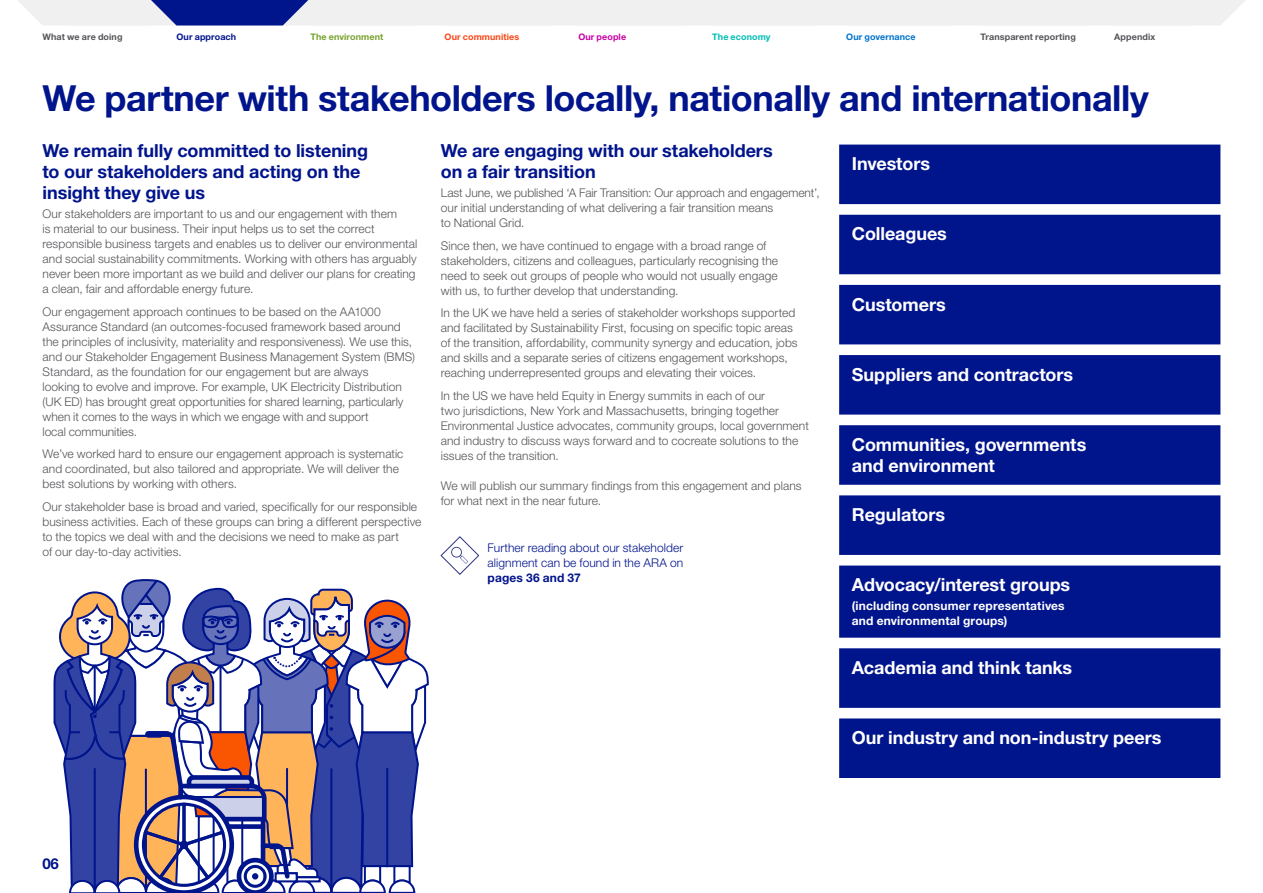
<style>
.page{position:relative;width:1263px;height:893px;background:#fff}
.page>*{position:absolute;margin:0;border:0;box-sizing:border-box;transform-origin:0 0}
.t1{font:700 36px "Helvetica Neue LT Std";letter-spacing:-.01em;color:#00148c}
.t2{font:700 18px/21px "Helvetica Neue LT Std";letter-spacing:-.005em;color:#fff}
.t3{font:700 18px/21px "Helvetica Neue LT Std";letter-spacing:-.005em;color:#00148c}
.t4{font:700 15px "Helvetica Neue LT Std";color:#00148c}
.t5{font:300 12px/15px "Helvetica Neue LT Std";letter-spacing:.005em;color:#55555a}
.t6{font:300 12px/15px "Helvetica Neue LT Std";letter-spacing:.005em;color:#00148c}
.t7{font:700 12px/15px "Helvetica Neue LT Std";letter-spacing:.015em;color:#fff}
.t8{font:700 12px "Helvetica Neue LT Std";letter-spacing:.01em;color:#00148c}
.t9{font:700 9px "Helvetica Neue LT Std";letter-spacing:.01em;color:#55555a}
.t10{font:700 9px "Helvetica Neue LT Std";letter-spacing:.01em;color:#78a22f}
.t11{font:700 9px "Helvetica Neue LT Std";letter-spacing:.01em;color:#fa4616}
.t12{font:700 9px "Helvetica Neue LT Std";letter-spacing:.01em;color:#0073cd}
.t13{font:700 9px "Helvetica Neue LT Std";letter-spacing:.015em;color:#00148c}
.t14{font:700 9px "Helvetica Neue LT Std";letter-spacing:.01em;color:#00beb4}
.t15{font:700 9px "Helvetica Neue LT Std";letter-spacing:.015em;color:#c800a1}
</style>
<div class="page">
<svg style="left:441px;top:536px;width:38px;height:39px"></svg>
<svg style="left:839px;top:145px;width:381px;height:633px;background:#25369c"></svg>
<svg style="left:839px;top:215px;width:381px;height:200px;background:#1b2d98"></svg>
<svg style="left:18px;top:0;width:1227px;height:26px"></svg>
<svg style="left:53px;top:579px;width:376px;height:314px"></svg>
<hr style="left:94px;top:768px;width:2px;height:125px;background:#00148c">
<hr style="left:94px;top:666px;width:2px;height:45px;background:#00148c">
<p class="t9" style="left:43px;top:32px;width:82px">What we are doing</p>
<p class="t13" style="left:176px;top:32px;width:61px">Our approach</p>
<p class="t10" style="left:310px;top:32px;width:74px">The environment</p>
<p class="t11" style="left:445px;top:32px;width:76px">Our communities</p>
<p class="t15" style="left:578px;top:32px;width:49px">Our people</p>
<p class="t14" style="left:712px;top:32px;width:60px">The economy</p>
<p class="t12" style="left:846px;top:32px;width:71px">Our governance</p>
<p class="t9" style="left:980px;top:32px;width:97px">Transparent reporting</p>
<p class="t9" style="left:1114px;top:32px;width:43px">Appendix</p>
<h1 class="t1" style="left:43px;top:76px;width:1108px">We partner with stakeholders locally, nationally and internationally</h1>
<h2 class="t3" style="left:43px;top:140px;width:327px">We remain fully committed to listening to our stakeholders and acting on the insight they give us</h2>
<p class="t5" style="left:43px;top:206px;width:376px">Our stakeholders are important to us and our engagement with them<br>is material to our business. Their input helps us to set the correct responsible business targets and enables us to deliver our environmental and social sustainability commitments. Working with others has arguably never been more important as we build and deliver our plans for creating a clean, fair and affordable energy future.</p>
<p class="t5" style="left:43px;top:304px;width:374px">Our engagement approach continues to be based on the AA1000<br>Assurance Standard (an outcomes-focused framework based around the principles of inclusivity, materiality and responsiveness). We use this, and our Stakeholder Engagement Business Management System (BMS)<br>Standard, as the foundation for our engagement but are always<br>looking to evolve and improve. For example, UK Electricity Distribution (UK ED) has brought great opportunities for shared learning, particularly when it comes to the ways in which we engage with and support<br>local communities.</p>
<p class="t5" style="left:43px;top:446px;width:362px">We’ve worked hard to ensure our engagement approach is systematic and coordinated, but also tailored and appropriate. We will deliver the best solutions by working with others.</p>
<p class="t5" style="left:43px;top:499px;width:380px">Our stakeholder base is broad and varied, specifically for our responsible business activities. Each of these groups can bring a different perspective to the topics we deal with and the decisions we need to make as part<br>of our day-to-day activities.</p>
<h2 class="t3" style="left:441px;top:140px;width:333px">We are engaging with our stakeholders on a fair transition</h2>
<p class="t5" style="left:441px;top:185px;width:380px">Last June, we published ‘A Fair Transition: Our approach and engagement’, our initial understanding of what delivering a fair transition means<br>to National Grid.</p>
<p class="t5" style="left:441px;top:238px;width:339px">Since then, we have continued to engage with a broad range of stakeholders, citizens and colleagues, particularly recognising the need to seek out groups of people who would not usually engage with us, to further develop that understanding.</p>
<p class="t5" style="left:441px;top:305px;width:358px">In the UK we have held a series of stakeholder workshops supported and facilitated by Sustainability First, focusing on specific topic areas of the transition, affordability, community synergy and education, jobs and skills and a separate series of citizens engagement workshops, reaching underrepresented groups and elevating their voices.</p>
<p class="t5" style="left:441px;top:388px;width:370px">In the US we have held Equity in Energy summits in each of our<br>two jurisdictions, New York and Massachusetts, bringing together Environmental Justice advocates, community groups, local government and industry to discuss ways forward and to cocreate solutions to the issues of the transition.</p>
<p class="t5" style="left:441px;top:478px;width:362px">We will publish our summary findings from this engagement and plans for what next in the near future.</p>
<p class="t6" style="left:488px;top:540px;width:197px">Further reading about our stakeholder alignment can be found in the ARA on</p>
<p class="t8" style="left:488px;top:571px;width:95px">pages 36 and 37</p>
<h2 class="t2" style="left:852px;top:153px;width:80px">Investors</h2>
<h2 class="t2" style="left:852px;top:223px;width:97px">Colleagues</h2>
<h2 class="t2" style="left:852px;top:293px;width:95px">Customers</h2>
<h2 class="t2" style="left:852px;top:363px;width:223px">Suppliers and contractors</h2>
<h2 class="t2" style="left:852px;top:434px;width:236px">Communities, governments and environment</h2>
<h2 class="t2" style="left:852px;top:504px;width:95px">Regulators</h2>
<h2 class="t2" style="left:852px;top:574px;width:220px">Advocacy/interest groups</h2>
<p class="t7" style="left:852px;top:598px;width:214px">(including consumer representatives and environmental groups)</p>
<h2 class="t2" style="left:852px;top:657px;width:222px">Academia and think tanks</h2>
<p class="t4" style="left:43px;top:854px;width:18px">06</p>
<h2 class="t2" style="left:852px;top:727px;width:311px">Our industry and non-industry peers</h2>
</div>
